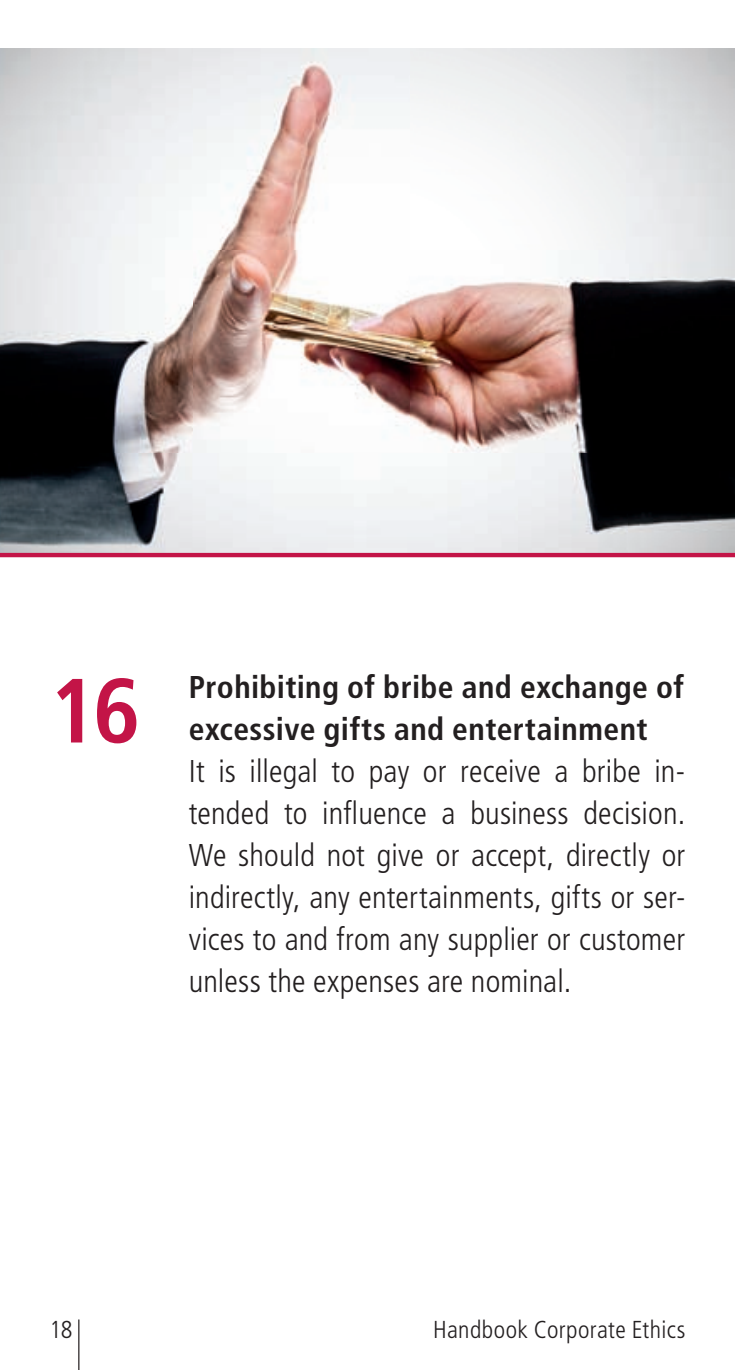
<style>
.page{position:relative;width:735px;height:1370px;background:#fff}
.page>*{position:absolute;margin:0;border:0;box-sizing:border-box;transform-origin:0 0}
.t1{font:700 condensed 91px "Frutiger";color:#c31447}
.t2{font:300 condensed 31.5px/42px "Frutiger";letter-spacing:.005em;color:#231f20;text-align:justify}
.t3{font:700 condensed 31.5px/42px "Frutiger";letter-spacing:.015em;color:#231f20}
.t4{font:300 condensed 24.5px "Frutiger";letter-spacing:.015em;color:#231f20}
</style>
<div class="page">
<svg style="left:627px;top:49px;width:107px;height:504px;background:#737475"></svg>
<img style="left:0;top:48px;width:193px;height:405px">
<img style="left:193px;top:48px;width:434px;height:405px">
<img style="left:0;top:453px;width:627px;height:100px">
<hr style="left:78px;top:1319px;width:1px;height:50px;background:#231f20">
<hr style="left:0;top:553px;width:734px;height:4px;background:#c31447">
<h1 class="t1" style="left:50px;top:674px;width:92px">16</h1>
<p class="t3" style="left:189px;top:668px;width:496px">Prohibiting of bribe and exchange of excessive gifts and entertainment</p>
<p class="t2" style="left:189px;top:752px;width:498px">It is illegal to pay or receive a bribe in&shy;tended to influence a business decision.<br>We should not give or accept, directly or indirectly, any entertainments, gifts or ser&shy;vices to and from any supplier or customer unless the expenses are nominal.</p>
<p class="t4" style="left:50px;top:1319px;width:25px">18</p>
<p class="t4" style="left:433px;top:1319px;width:253px">Handbook Corporate Ethics</p>
</div>
